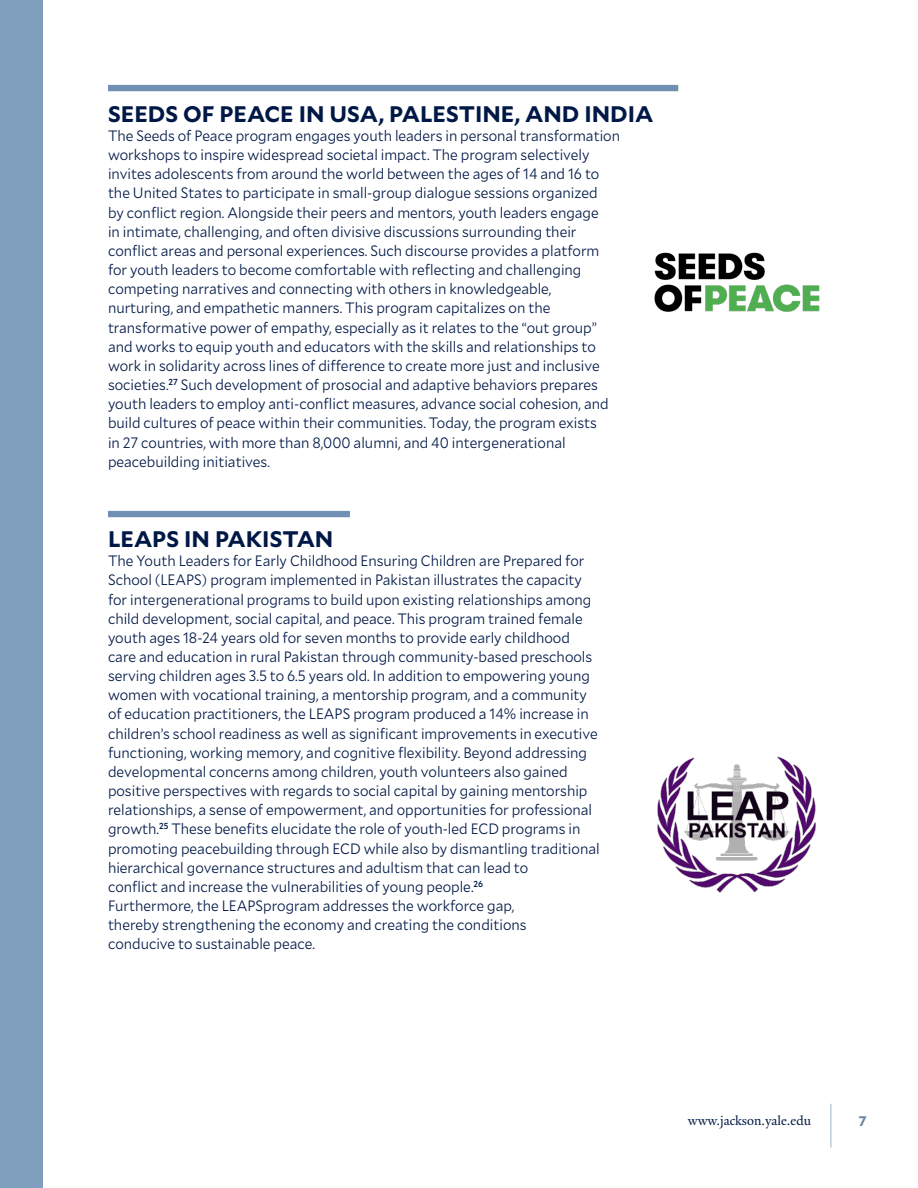
<style>
.page{position:relative;width:918px;height:1188px;background:#fff}
.page>*{position:absolute;margin:0;border:0;box-sizing:border-box;transform-origin:0 0}
.t1{font:700 22.5px "Mallory";color:#001846}
.t2{font:300 15px/19.2px "Mallory Compact";color:#001846}
.t3{font:13.8px "Yale New";color:#001846}
.t4{font:700 13.8px "Mallory";color:#68839d}
</style>
<div class="page">
<hr style="left:831px;top:1104px;width:1px;height:44px;background:#9db3cd">
<div style="left:108px;top:85px;width:570px;height:6px;background:#7090b3"></div>
<div style="left:108px;top:511px;width:242px;height:6px;background:#7090b3"></div>
<img style="left:654px;top:252px;width:166px;height:60px">
<img style="left:657px;top:756px;width:159px;height:137px">
<div style="left:0;top:0;width:43px;height:1188px;background:#809fbf"></div>
<p class="t1" style="left:108px;top:97px;width:547px">SEEDS OF PEACE IN USA, PALESTINE, AND INDIA</p>
<p class="t2" style="left:108px;top:125px;width:514px">The Seeds of Peace program engages youth leaders in personal transformation</p>
<p class="t2" style="left:108px;top:145px;width:483px">workshops to inspire widespread societal impact. The program selectively</p>
<p class="t2" style="left:108px;top:164px;width:493px">invites adolescents from around the world between the ages of 14 and 16 to</p>
<p class="t2" style="left:108px;top:183px;width:491px">the United States to participate in small-group dialogue sessions organized</p>
<p class="t2" style="left:108px;top:202px;width:492px">by conflict region. Alongside their peers and mentors, youth leaders engage</p>
<p class="t2" style="left:108px;top:221px;width:470px">in intimate, challenging, and often divisive discussions surrounding their</p>
<p class="t2" style="left:108px;top:240px;width:493px">conflict areas and personal experiences. Such discourse provides a platform</p>
<p class="t2" style="left:108px;top:259px;width:475px">for youth leaders to become comfortable with reflecting and challenging</p>
<p class="t2" style="left:108px;top:279px;width:445px">competing narratives and connecting with others in knowledgeable,</p>
<p class="t2" style="left:108px;top:298px;width:444px">nurturing, and empathetic manners. This program capitalizes on the</p>
<p class="t2" style="left:108px;top:317px;width:490px">transformative power of empathy, especially as it relates to the “out group”</p>
<p class="t2" style="left:108px;top:336px;width:490px">and works to equip youth and educators with the skills and relationships to</p>
<p class="t2" style="left:108px;top:355px;width:493px">work in solidarity across lines of difference to create more just and inclusive</p>
<p class="t2" style="left:108px;top:374px;width:492px">societies.<sup>27</sup> Such development of prosocial and adaptive behaviors prepares</p>
<p class="t2" style="left:108px;top:394px;width:502px">youth leaders to employ anti-conflict measures, advance social cohesion, and</p>
<p class="t2" style="left:108px;top:413px;width:490px">build cultures of peace within their communities. Today, the program exists</p>
<p class="t2" style="left:108px;top:432px;width:459px">in 27 countries, with more than 8,000 alumni, and 40 intergenerational</p>
<p class="t2" style="left:108px;top:451px;width:164px">peacebuilding initiatives.</p>
<p class="t1" style="left:108px;top:522px;width:227px">LEAPS IN PAKISTAN</p>
<p class="t2" style="left:108px;top:551px;width:478px">The Youth Leaders for Early Childhood Ensuring Children are Prepared for</p>
<p class="t2" style="left:108px;top:570px;width:476px">School (LEAPS) program implemented in Pakistan illustrates the capacity</p>
<p class="t2" style="left:108px;top:589px;width:485px">for intergenerational programs to build upon existing relationships among</p>
<p class="t2" style="left:108px;top:608px;width:476px">child development, social capital, and peace. This program trained female</p>
<p class="t2" style="left:108px;top:627px;width:463px">youth ages 18-24 years old for seven months to provide early childhood</p>
<p class="t2" style="left:108px;top:646px;width:486px">care and education in rural Pakistan through community-based preschools</p>
<p class="t2" style="left:108px;top:666px;width:484px">serving children ages 3.5 to 6.5 years old. In addition to empowering young</p>
<p class="t2" style="left:108px;top:685px;width:480px">women with vocational training, a mentorship program, and a community</p>
<p class="t2" style="left:108px;top:704px;width:482px">of education practitioners, the LEAPS program produced a 14% increase in</p>
<p class="t2" style="left:108px;top:723px;width:491px">children’s school readiness as well as significant improvements in executive</p>
<p class="t2" style="left:108px;top:742px;width:481px">functioning, working memory, and cognitive flexibility. Beyond addressing</p>
<p class="t2" style="left:108px;top:761px;width:461px">developmental concerns among children, youth volunteers also gained</p>
<p class="t2" style="left:108px;top:780px;width:481px">positive perspectives with regards to social capital by gaining mentorship</p>
<p class="t2" style="left:108px;top:800px;width:486px">relationships, a sense of empowerment, and opportunities for professional</p>
<p class="t2" style="left:108px;top:819px;width:474px">growth.<sup>25</sup> These benefits elucidate the role of youth-led ECD programs in</p>
<p class="t2" style="left:108px;top:838px;width:493px">promoting peacebuilding through ECD while also by dismantling traditional</p>
<p class="t2" style="left:108px;top:857px;width:422px">hierarchical governance structures and adultism that can lead to conflict and increase the vulnerabilities of young people.<sup>26<br></sup>Furthermore, the LEAPSprogram addresses the workforce gap, thereby strengthening the economy and creating the conditions conducive to sustainable peace.</p>
<p class="t3" style="left:688px;top:1112px;width:125px">www.jackson.yale.edu</p>
<p class="t4" style="left:858px;top:1110px;width:10px">7</p>
</div>
